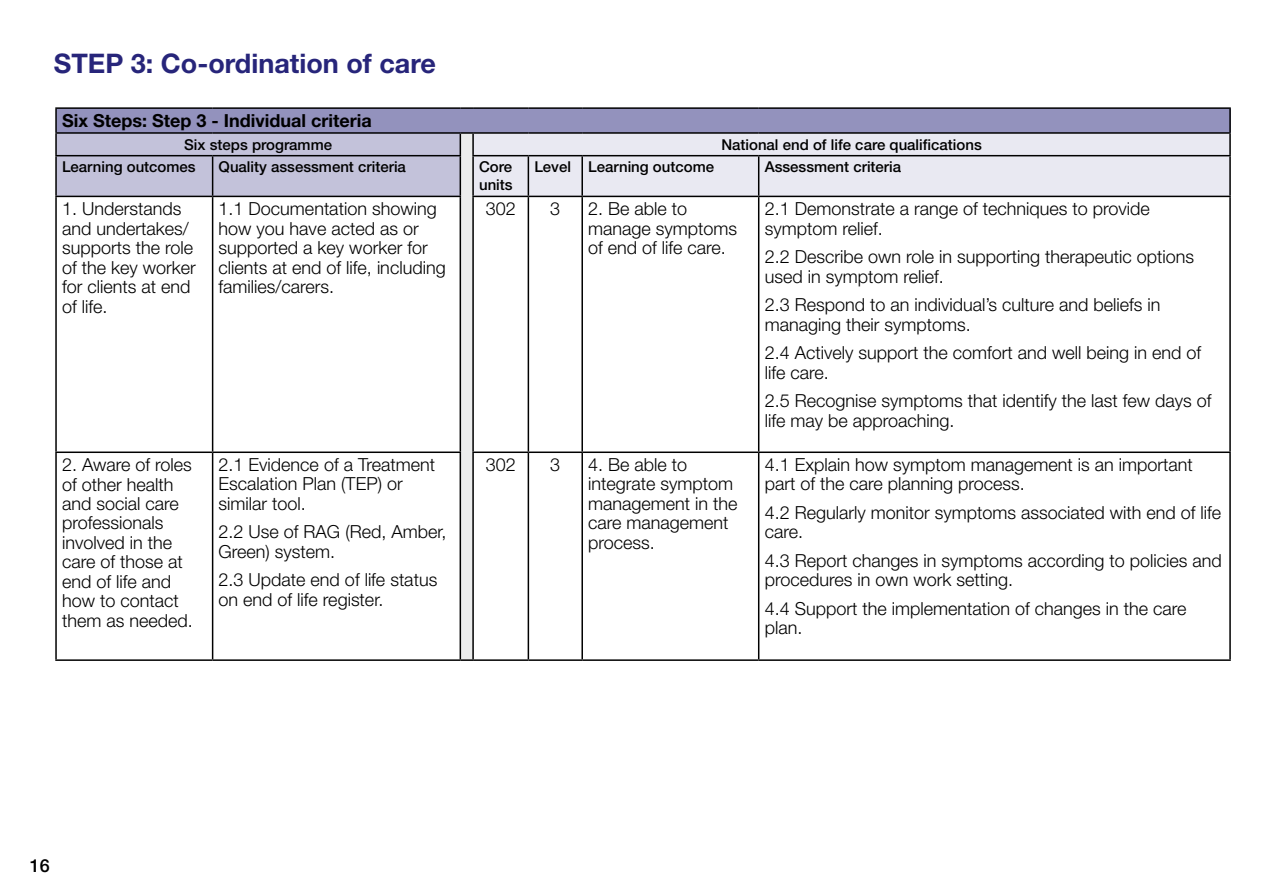
<style>
.page{position:relative;width:1263px;height:893px;background:#fff}
.page>*{position:absolute;margin:0;border:0;box-sizing:border-box;transform-origin:0 0}
.t1{font:700 27px "Helvetica Neue LT Std";color:#27257a}
.t2{font:300 18px/19.5px "Helvetica Neue LT Std";color:#000}
.t3{font:700 18px "Helvetica Neue LT Std";color:#000}
.t4{font:500 18px "Helvetica Neue LT Std";color:#000}
.t5{font:500 15px/18px "Helvetica Neue LT Std";color:#000}
</style>
<div class="page">
<div style="left:56px;top:108px;width:1174px;height:25px;background:#9392bd"></div>
<div style="left:460px;top:133px;width:13px;height:527px;background:#eceded"></div>
<div style="left:474px;top:134px;width:755px;height:62px;background:#e9e9f2"></div>
<hr style="left:55px;top:107px;width:158px;height:2px;background:#000">
<hr style="left:55px;top:109px;width:2px;height:23px;background:#000">
<hr style="left:213px;top:107px;width:247px;height:2px;background:#000">
<svg style="left:460px;top:107px;width:13px;height:2px"></svg>
<hr style="left:473px;top:107px;width:55px;height:2px;background:#000">
<hr style="left:528px;top:107px;width:54px;height:2px;background:#000">
<hr style="left:582px;top:107px;width:177px;height:2px;background:#000">
<hr style="left:759px;top:107px;width:472px;height:2px;background:#000">
<hr style="left:1229px;top:109px;width:2px;height:23px;background:#000">
<hr style="left:55px;top:132px;width:158px;height:2px;background:#000">
<hr style="left:55px;top:134px;width:2px;height:21px;background:#000">
<svg style="left:56px;top:132px;width:417px;height:64px;background:#bbbad1"></svg>
<hr style="left:473px;top:132px;width:55px;height:2px;background:#000">
<hr style="left:472px;top:134px;width:2px;height:21px;background:#000">
<hr style="left:528px;top:132px;width:54px;height:2px;background:#000">
<hr style="left:582px;top:132px;width:177px;height:2px;background:#000">
<hr style="left:759px;top:132px;width:472px;height:2px;background:#000">
<hr style="left:1229px;top:134px;width:2px;height:21px;background:#000">
<hr style="left:55px;top:155px;width:158px;height:1px;background:#000">
<hr style="left:55px;top:156px;width:2px;height:40px;background:#000">
<hr style="left:213px;top:155px;width:248px;height:1px;background:#000">
<hr style="left:212px;top:156px;width:1px;height:40px;background:#000">
<hr style="left:460px;top:156px;width:1px;height:40px;background:#000">
<hr style="left:472px;top:155px;width:56px;height:1px;background:#000">
<hr style="left:472px;top:156px;width:2px;height:40px;background:#000">
<hr style="left:528px;top:155px;width:54px;height:1px;background:#000">
<hr style="left:528px;top:156px;width:1px;height:40px;background:#000">
<hr style="left:582px;top:155px;width:177px;height:1px;background:#000">
<hr style="left:581px;top:156px;width:2px;height:40px;background:#000">
<hr style="left:759px;top:155px;width:472px;height:1px;background:#000">
<hr style="left:758px;top:156px;width:1px;height:40px;background:#000">
<hr style="left:1229px;top:156px;width:2px;height:40px;background:#000">
<hr style="left:55px;top:196px;width:158px;height:1px;background:#000">
<hr style="left:55px;top:197px;width:2px;height:254px;background:#000">
<hr style="left:213px;top:196px;width:248px;height:1px;background:#000">
<hr style="left:212px;top:197px;width:1px;height:254px;background:#000">
<hr style="left:460px;top:197px;width:1px;height:254px;background:#000">
<hr style="left:472px;top:196px;width:56px;height:1px;background:#000">
<hr style="left:472px;top:197px;width:2px;height:254px;background:#000">
<hr style="left:528px;top:196px;width:54px;height:1px;background:#000">
<hr style="left:528px;top:197px;width:1px;height:254px;background:#000">
<hr style="left:582px;top:196px;width:177px;height:1px;background:#000">
<hr style="left:581px;top:197px;width:2px;height:254px;background:#000">
<hr style="left:759px;top:196px;width:472px;height:1px;background:#000">
<hr style="left:758px;top:197px;width:1px;height:254px;background:#000">
<hr style="left:1229px;top:197px;width:2px;height:254px;background:#000">
<hr style="left:55px;top:451px;width:158px;height:2px;background:#000">
<hr style="left:55px;top:453px;width:2px;height:206px;background:#000">
<hr style="left:213px;top:451px;width:248px;height:2px;background:#000">
<hr style="left:212px;top:453px;width:1px;height:206px;background:#000">
<hr style="left:460px;top:453px;width:1px;height:206px;background:#000">
<hr style="left:472px;top:451px;width:56px;height:2px;background:#000">
<hr style="left:472px;top:453px;width:2px;height:206px;background:#000">
<hr style="left:528px;top:451px;width:54px;height:2px;background:#000">
<hr style="left:528px;top:453px;width:1px;height:206px;background:#000">
<hr style="left:582px;top:451px;width:177px;height:2px;background:#000">
<hr style="left:581px;top:453px;width:2px;height:206px;background:#000">
<hr style="left:759px;top:451px;width:472px;height:2px;background:#000">
<hr style="left:758px;top:453px;width:1px;height:206px;background:#000">
<hr style="left:1229px;top:453px;width:2px;height:206px;background:#000">
<hr style="left:55px;top:659px;width:158px;height:2px;background:#000">
<hr style="left:213px;top:659px;width:247px;height:2px;background:#000">
<svg style="left:460px;top:659px;width:13px;height:2px"></svg>
<hr style="left:473px;top:659px;width:55px;height:2px;background:#000">
<hr style="left:528px;top:659px;width:54px;height:2px;background:#000">
<hr style="left:582px;top:659px;width:177px;height:2px;background:#000">
<hr style="left:759px;top:659px;width:472px;height:2px;background:#000">
<h1 class="t1" style="left:54px;top:47px;width:384px">STEP 3: Co-ordination of care</h1>
<p class="t3" style="left:62px;top:109px;width:311px">Six Steps: Step 3 - Individual criteria</p>
<p class="t5" style="left:184px;top:135px;width:149px">Six steps programme</p>
<p class="t5" style="left:721px;top:135px;width:262px">National end of life care qualifications</p>
<p class="t5" style="left:62px;top:158px;width:135px">Learning outcomes</p>
<p class="t5" style="left:219px;top:158px;width:189px">Quality assessment criteria</p>
<p class="t5" style="left:479px;top:158px;width:35px">Core units</p>
<p class="t5" style="left:534px;top:158px;width:181px">Level Learning outcome</p>
<p class="t5" style="left:765px;top:158px;width:138px">Assessment criteria</p>
<p class="t2" style="left:62px;top:199px;width:135px">1. Understands and undertakes/ supports the role of the key worker for clients at end of life.</p>
<p class="t2" style="left:219px;top:199px;width:229px">1.1 Documentation showing how you have acted as or supported a key worker for clients at end of life, including families/carers.</p>
<p class="t2" style="left:486px;top:199px;width:32px">302</p>
<p class="t2" style="left:550px;top:199px;width:12px">3</p>
<p class="t2" style="left:588px;top:199px;width:151px">2. Be able to manage symptoms of end of life care.</p>
<p class="t2" style="left:765px;top:199px;width:387px">2.1 Demonstrate a range of techniques to provide symptom relief.</p>
<p class="t2" style="left:765px;top:247px;width:431px">2.2 Describe own role in supporting therapeutic options used in symptom relief.</p>
<p class="t2" style="left:765px;top:295px;width:397px">2.3 Respond to an individual’s culture and beliefs in managing their symptoms.</p>
<p class="t2" style="left:765px;top:343px;width:438px">2.4 Actively support the comfort and well being in end of life care.</p>
<p class="t2" style="left:765px;top:391px;width:448px">2.5 Recognise symptoms that identify the last few days of life may be approaching.</p>
<p class="t2" style="left:62px;top:454px;width:132px">2. Aware of roles of other health and social care professionals involved in the care of those at end of life and how to contact them as needed.</p>
<p class="t2" style="left:219px;top:454px;width:218px">2.1 Evidence of a Treatment<br>Escalation Plan (TEP) or similar tool.</p>
<p class="t2" style="left:219px;top:522px;width:229px">2.2 Use of RAG (Red, Amber,<br>Green) system.</p>
<p class="t2" style="left:219px;top:570px;width:220px">2.3 Update end of life status on end of life register.</p>
<p class="t2" style="left:486px;top:454px;width:32px">302</p>
<p class="t2" style="left:550px;top:454px;width:12px">3</p>
<p class="t2" style="left:588px;top:454px;width:151px">4. Be able to integrate symptom management in the care management process.</p>
<p class="t2" style="left:765px;top:454px;width:430px">4.1 Explain how symptom management is an important part of the care planning process.</p>
<p class="t2" style="left:765px;top:502px;width:458px">4.2 Regularly monitor symptoms associated with end of life care.</p>
<p class="t2" style="left:765px;top:550px;width:459px">4.3 Report changes in symptoms according to policies and procedures in own work setting.</p>
<p class="t2" style="left:765px;top:598px;width:423px">4.4 Support the implementation of changes in the care plan.</p>
<p class="t4" style="left:30px;top:854px;width:22px">16</p>
</div>
